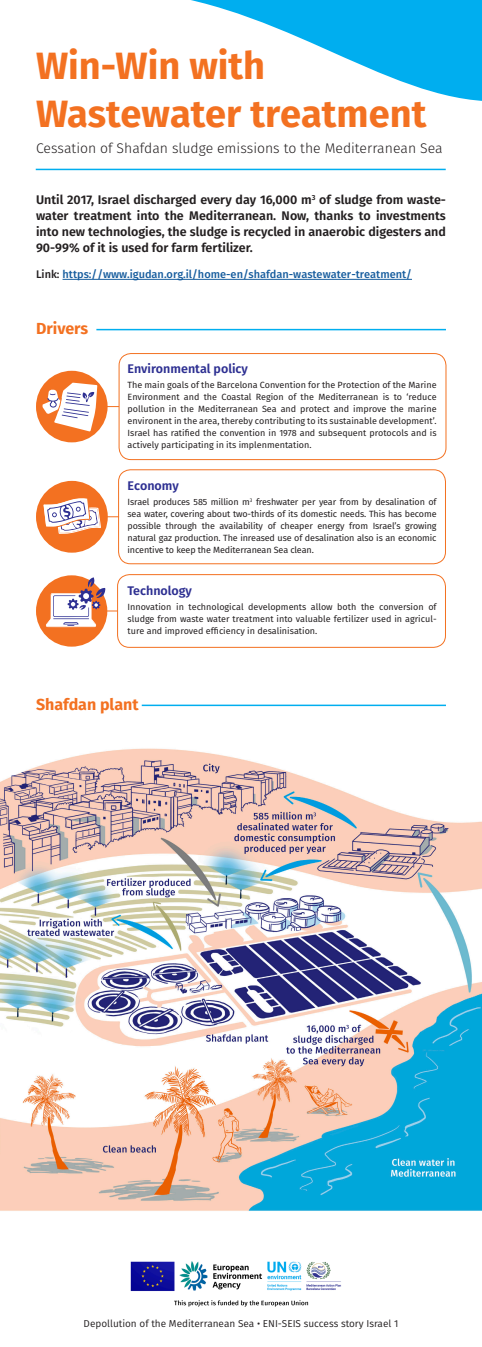
<style>
.page{position:relative;width:482px;height:1347px;background:#fff}
.page>*{position:absolute;margin:0;border:0;box-sizing:border-box;transform-origin:0 0}
.t1{font:700 38px "Fira Sans";color:#f37121}
.t2{font:700 16px "Fira Sans";color:#f37121}
.t3{font:300 14px "Fira Sans";color:#231f20}
.t4{font:600 12.5px/16px "Fira Sans";color:#231f20;text-align:justify}
.t5{font:600 12.5px "Fira Sans";color:#2e3092}
.t6{font:500 11px "Fira Sans";color:#175d9e}
.t7{font:10px "Fira Sans";color:#231f20}
.t8{font:9px/12px "Fira Sans";color:#231f20;text-align:justify}
.s1{color:#231f20}
</style>
<div class="page">
<img style="left:0;top:748px;width:482px;height:463px">
<hr style="left:142px;top:704px;width:304px;height:2px;background:#00aeef">
<div style="left:117px;top:574px;width:329px;height:74px;border:1px solid #f37121;border-radius:12px"></div>
<img style="left:130px;top:1261px;width:211px;height:46px">
<hr style="left:36px;top:169px;width:410px;height:1px;background:#00aeef">
<hr style="left:63px;top:279px;width:349px;height:1px;background:#175d9e">
<hr style="left:96px;top:329px;width:350px;height:1px;background:#00aeef">
<div style="left:119px;top:353px;width:327px;height:107px;border:1px solid #f37121;border-radius:12px"></div>
<div style="left:118px;top:469px;width:328px;height:95px;border:1px solid #f37121;border-radius:12px"></div>
<svg style="left:191px;top:0;width:291px;height:101px;fill:#00aeef"></svg>
<div style="left:36px;top:371px;width:72px;height:71px;background:#f37121;border-radius:50%"></div>
<svg style="left:42px;top:383px;width:55px;height:48px"></svg>
<div style="left:36px;top:481px;width:72px;height:71px;background:#f37121;border-radius:50%"></div>
<svg style="left:43px;top:498px;width:76px;height:36px"></svg>
<div style="left:36px;top:575px;width:71px;height:71px;background:#f37121;border-radius:50%"></div>
<svg style="left:46px;top:577px;width:72px;height:50px"></svg>
<p class="t1" style="left:36px;top:33px;width:231px">Win-Win with</p>
<p class="t1" style="left:36px;top:81px;width:392px">Wastewater treatment</p>
<p class="t3" style="left:36px;top:138px;width:408px">Cessation of Shafdan sludge emissions to the Mediterranean Sea</p>
<p class="t4" style="left:36px;top:191px;width:411px">Until 2017, Israel discharged every day 16,000 m<sup>3</sup> of sludge from waste&shy;water treatment into the Mediterranean. Now, thanks to investments into new technologies, the sludge is recycled in anaerobic digesters and 90-99% of it is used for farm fertilizer.</p>
<p class="t6" style="left:36px;top:265px;width:377px"><span class="s1">Link:</span> https://www.igudan.org.il/home-en/shafdan-wastewater-treatment/</p>
<p class="t2" style="left:36px;top:315px;width:54px">Drivers</p>
<p class="t5" style="left:128px;top:358px;width:122px">Environmental policy</p>
<p class="t8" style="left:128px;top:379px;width:311px">The main goals of the Barcelona Convention for the Protection of the Marine Environment and the Coastal Region of the Mediterranean is to ‘reduce pollution in the Mediterranean Sea and protect and improve the marine environent in the area, thereby contributing to its sustainable development’.<br>Israel has ratified the convention in 1978 and subsequent protocols and is actively participating in its implenmentation.</p>
<p class="t5" style="left:128px;top:475px;width:53px">Economy</p>
<p class="t8" style="left:128px;top:496px;width:310px">Israel produces 585 million m<sup>3</sup> freshwater per year from by desalination of sea water, covering about two-thirds of its domestic needs. This has become possible through the availability of cheaper energy from Israel’s growing natural gaz production. The inreased use of desalination also is an economic incentive to keep the Mediterranean Sea clean.</p>
<p class="t5" style="left:128px;top:580px;width:66px">Technology</p>
<p class="t8" style="left:128px;top:601px;width:310px">Innovation in technological developments allow both the conversion of sludge from waste water treatment into valuable fertilizer used in agricul&shy;ture and improved efficiency in desalinisation.</p>
<p class="t2" style="left:36px;top:690px;width:104px">Shafdan plant</p>
<p class="t7" style="left:84px;top:1315px;width:316px">Depollution of the Mediterranean Sea • ENI-SEIS success story Israel 1</p>
</div>
